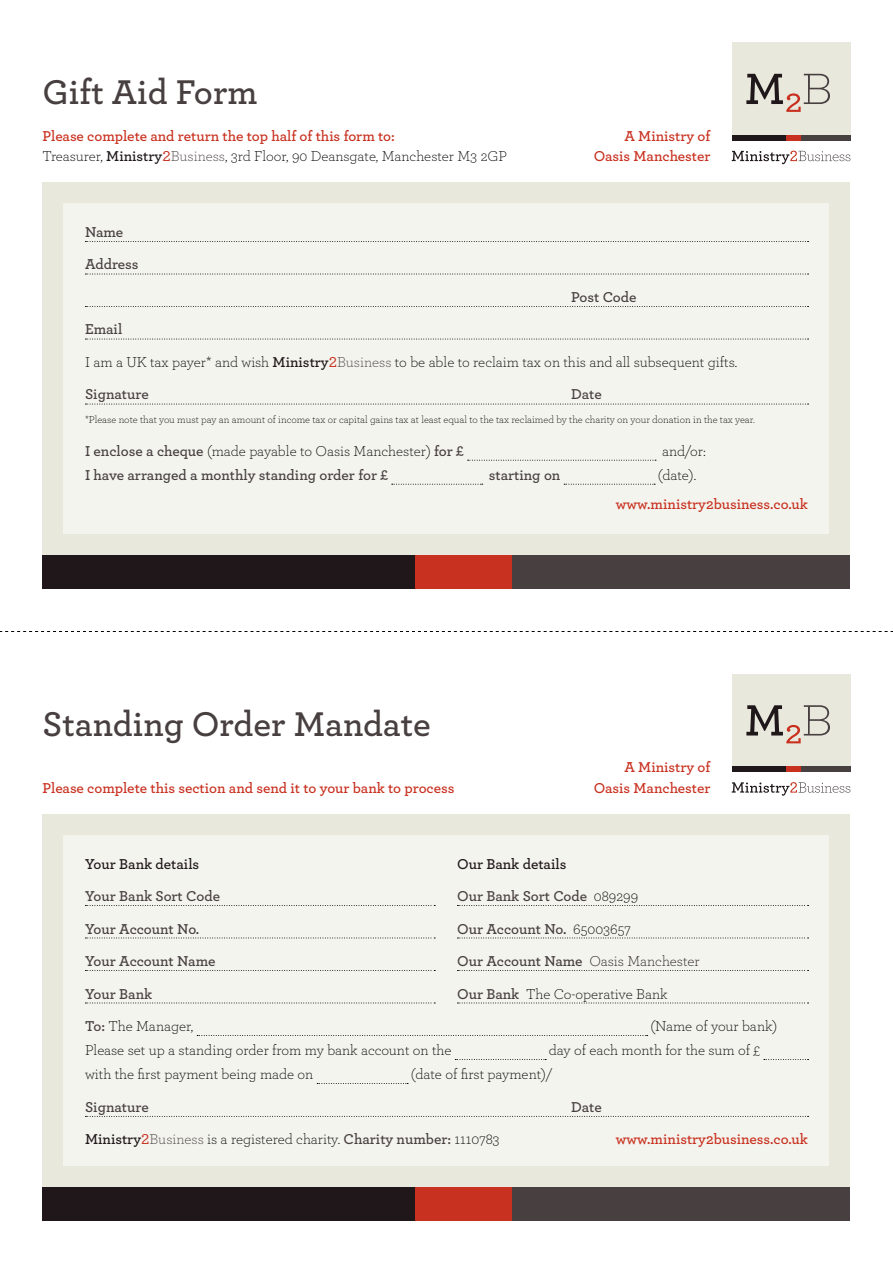
<style>
.page{position:relative;width:893px;height:1263px;background:#fff}
.page>*{position:absolute;margin:0;border:0;box-sizing:border-box;transform-origin:0 0}
.t1{font:600 36px "Archer";color:#473f40}
.t2{font:300 15px/32.5px "Archer";color:#000}
.t3{font:600 15px/32.5px "Archer";color:#473f40}
.t4{font:600 15px/20.5px "Archer";color:#c8301f;text-align:right}
.t5{font:600 15px "Archer";color:#1f1719}
.t6{font:300 15px "Archer";letter-spacing:-.005em;color:#1f1719}
.t7{font:300 10.5px "Archer";letter-spacing:-.005em;color:#000}
.s1{font-weight:600;color:#c8301f}
.s2{font-weight:600;color:#1f1719}
.s3{font-weight:500;color:#c8301f}
.s4{color:#473f40}
.s5{font-weight:600;color:#473f40}
.s6{font-weight:300;color:#000}
</style>
<div class="page">
<div style="left:43px;top:814px;width:807px;height:406px;background:#e9e8dc"></div>
<div style="left:64px;top:835px;width:765px;height:331px;background:#f4f4ee"></div>
<div style="left:43px;top:1187px;width:372px;height:33px;background:#1f1719"></div>
<div style="left:511px;top:1187px;width:339px;height:33px;background:#473f40"></div>
<div style="left:415px;top:1187px;width:96px;height:33px;background:#c8301f"></div>
<svg style="left:732px;top:782px;width:118px;height:14px"></svg>
<div style="left:732px;top:674px;width:118px;height:92px;background:#e9e8dc"></div>
<div style="left:732px;top:766px;width:54px;height:6px;background:#1f1719"></div>
<div style="left:801px;top:766px;width:49px;height:6px;background:#473f40"></div>
<div style="left:786px;top:766px;width:15px;height:6px;background:#c8301f"></div>
<svg style="left:746px;top:705px;width:84px;height:38px"></svg>
<div style="left:43px;top:182px;width:807px;height:407px;background:#e9e8dc"></div>
<div style="left:64px;top:204px;width:765px;height:330px;background:#f4f4ee"></div>
<svg style="left:0;top:631px;width:893px;height:1px"></svg>
<svg style="left:85px;top:241px;width:723px;height:1px"></svg>
<svg style="left:85px;top:274px;width:723px;height:1px"></svg>
<svg style="left:85px;top:306px;width:723px;height:1px"></svg>
<svg style="left:85px;top:339px;width:723px;height:1px"></svg>
<svg style="left:85px;top:404px;width:723px;height:1px"></svg>
<svg style="left:468px;top:460px;width:188px;height:1px"></svg>
<svg style="left:392px;top:484px;width:91px;height:1px"></svg>
<svg style="left:564px;top:484px;width:91px;height:1px"></svg>
<svg style="left:85px;top:905px;width:350px;height:1px"></svg>
<svg style="left:457px;top:905px;width:351px;height:1px"></svg>
<svg style="left:85px;top:937px;width:350px;height:1px"></svg>
<svg style="left:457px;top:937px;width:351px;height:1px"></svg>
<svg style="left:85px;top:970px;width:350px;height:1px"></svg>
<svg style="left:457px;top:970px;width:351px;height:1px"></svg>
<svg style="left:85px;top:1003px;width:350px;height:1px"></svg>
<svg style="left:457px;top:1003px;width:351px;height:1px"></svg>
<svg style="left:197px;top:1035px;width:451px;height:1px"></svg>
<svg style="left:455px;top:1059px;width:91px;height:1px"></svg>
<svg style="left:764px;top:1059px;width:44px;height:1px"></svg>
<svg style="left:317px;top:1083px;width:91px;height:1px"></svg>
<svg style="left:85px;top:1116px;width:723px;height:1px"></svg>
<div style="left:43px;top:555px;width:372px;height:34px;background:#1f1719"></div>
<div style="left:511px;top:555px;width:339px;height:34px;background:#473f40"></div>
<div style="left:415px;top:555px;width:96px;height:34px;background:#c8301f"></div>
<svg style="left:732px;top:151px;width:118px;height:13px"></svg>
<div style="left:732px;top:43px;width:118px;height:92px;background:#e9e8dc"></div>
<div style="left:732px;top:135px;width:54px;height:5px;background:#1f1719"></div>
<div style="left:801px;top:135px;width:49px;height:5px;background:#473f40"></div>
<div style="left:786px;top:135px;width:15px;height:5px;background:#c8301f"></div>
<svg style="left:746px;top:74px;width:84px;height:38px"></svg>
<h1 class="t1" style="left:43px;top:65px;width:216px">Gift Aid Form</h1>
<p class="t2" style="left:43px;top:125px;width:466px;line-height:20.5px"><span class="s1">Please complete and return the top half of this form to:<br></span>Treasurer, <span class="s2">Ministry</span><span class="s3">2</span><span class="s4">Business</span>, 3rd Floor, 90 Deansgate, Manchester M3 2GP</p>
<p class="t3" style="left:85px;top:215px;width:55px">Name<br>Address</p>
<p class="t4" style="left:594px;top:124px;width:118px">A Ministry of<br>Oasis Manchester</p>
<p class="t3" style="left:571px;top:280px;width:67px">Post Code</p>
<p class="t2" style="left:85px;top:313px;width:654px"><span class="s5">Email<br></span>I am a UK tax payer* and wish <span class="s2">Ministry</span><span class="s3">2</span><span class="s4">Business</span> to be able to reclaim tax on this and all subsequent gifts.<br><span class="s5">Signature</span></p>
<p class="t3" style="left:571px;top:377px;width:32px">Date</p>
<p class="t7" style="left:85px;top:413px;width:671px">*Please note that you must pay an amount of income tax or capital gains tax at least equal to the tax reclaimed by the charity on your donation in the tax year.</p>
<p class="t2" style="left:85px;top:434px;width:380px"><span class="s5">I enclose a cheque</span> (made payable to Oasis Manchester) <span class="s5">for £</span></p>
<p class="t2" style="left:662px;top:434px;width:45px">and/or:</p>
<p class="t3" style="left:85px;top:458px;width:304px">I have arranged a monthly standing order for £</p>
<p class="t3" style="left:489px;top:458px;width:73px">starting on</p>
<p class="t2" style="left:658px;top:458px;width:40px">(date).</p>
<p class="t4" style="left:616px;top:493px;width:193px">www.ministry2business.co.uk</p>
<h1 class="t1" style="left:43px;top:697px;width:390px">Standing Order Mandate</h1>
<p class="t4" style="left:43px;top:776px;width:413px">Please complete this section and send it to your bank to process</p>
<p class="t4" style="left:594px;top:756px;width:118px">A Ministry of<br>Oasis Manchester</p>
<p class="t5" style="left:85px;top:852px;width:116px">Your Bank details</p>
<p class="t5" style="left:457px;top:852px;width:111px">Our Bank details</p>
<p class="t3" style="left:85px;top:879px;width:136px">Your Bank Sort Code</p>
<p class="t3" style="left:457px;top:879px;width:183px">Our Bank Sort Code <span class="s6">089299</span></p>
<p class="t3" style="left:85px;top:911px;width:116px">Your Account No.</p>
<p class="t3" style="left:457px;top:911px;width:175px">Our Account No. <span class="s6">65003657</span></p>
<p class="t3" style="left:85px;top:944px;width:132px">Your Account Name</p>
<p class="t6" style="left:457px;top:951px;width:244px"><span class="s5">Our Account Name</span> Oasis Manchester</p>
<p class="t3" style="left:85px;top:977px;width:69px">Your Bank</p>
<p class="t2" style="left:457px;top:977px;width:212px"><span class="s5">Our Bank</span> The Co-operative Bank</p>
<p class="t2" style="left:85px;top:1009px;width:110px"><span class="s5">To:</span> The Manager,</p>
<p class="t2" style="left:650px;top:1009px;width:128px">(Name of your bank)</p>
<p class="t2" style="left:85px;top:1033px;width:368px">Please set up a standing order from my bank account on the</p>
<p class="t2" style="left:549px;top:1033px;width:213px">day of each month for the sum of £</p>
<p class="t2" style="left:85px;top:1057px;width:230px">with the first payment being made on</p>
<p class="t2" style="left:411px;top:1057px;width:143px">(date of first payment)/</p>
<p class="t3" style="left:85px;top:1090px;width:65px">Signature</p>
<p class="t3" style="left:571px;top:1090px;width:32px">Date</p>
<p class="t2" style="left:85px;top:1122px;width:416px"><span class="s2">Ministry</span><span class="s3">2</span><span class="s4">Business</span> is a registered charity. <span class="s5">Charity number:</span> 1110783</p>
<p class="t4" style="left:616px;top:1128px;width:193px">www.ministry2business.co.uk</p>
</div>
